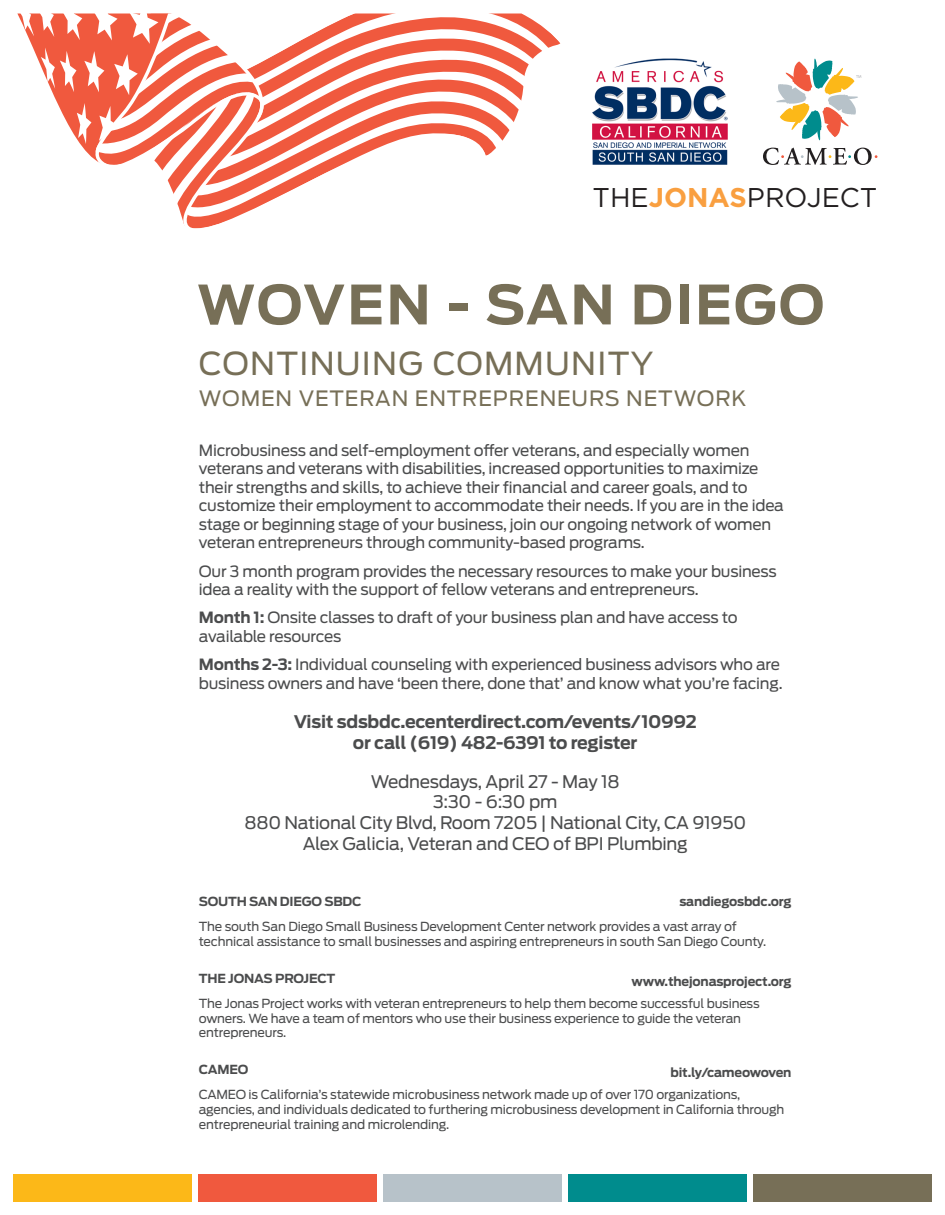
<style>
.page{position:relative;width:945px;height:1215px;background:#fff}
.page>*{position:absolute;margin:0;border:0;box-sizing:border-box;transform-origin:0 0}
.big_hed{font:700 53.85px "Antenna";letter-spacing:.035em;color:#776f57}
.big_hed-2{font:31.5px "Antenna";letter-spacing:.04em;color:#776f57}
.t1{font:27.15px "Gotham";color:#231f20}
.big_hed-3{font:21px "Antenna";letter-spacing:.04em;color:#776f57}
.t2{font:17.25px/20.7px "Antenna";letter-spacing:-.015em;color:#4b4c4d;text-align:center}
.t3{font:700 17.25px/20.7px "Antenna";letter-spacing:-.015em;color:#4b4c4d;text-align:center}
.t4{font:15.45px/18.6px "Antenna";letter-spacing:-.015em;color:#4b4c4d}
.t5{font:12.45px/15px "Antenna";letter-spacing:-.015em;color:#4b4c4d}
.t6{font:700 12.45px "Antenna";letter-spacing:-.015em;color:#4b4c4d}
.s1{font-weight:700;color:#f99f40}
.s2{font-weight:700}
</style>
<div class="page">
<svg style="left:183px;top:14px;width:378px;height:215px"></svg>
<svg style="left:17px;top:14px;width:260px;height:209px"></svg>
<div style="left:14px;top:1174px;width:178px;height:28px;background:#fcb818"></div>
<div style="left:198px;top:1174px;width:179px;height:28px;background:#f0593e"></div>
<div style="left:383px;top:1174px;width:179px;height:28px;background:#b7c2c9"></div>
<div style="left:568px;top:1174px;width:179px;height:28px;background:#008c8d"></div>
<div style="left:753px;top:1174px;width:178px;height:28px;background:#776f57"></div>
<svg style="left:776px;top:58px;width:85px;height:82px"></svg>
<svg style="left:763px;top:148px;width:115px;height:17px"></svg>
<img style="left:592px;top:58px;width:135px;height:107px">
<p class="t1" style="left:592px;top:180px;width:287px">THE<span class="s1">JONAS</span>PROJECT</p>
<p class="big_hed" style="left:197px;top:273px;width:629px">WOVEN - SAN DIEGO</p>
<p class="big_hed-2" style="left:199px;top:344px;width:456px">CONTINUING COMMUNITY</p>
<p class="big_hed-3" style="left:199px;top:386px;width:549px">WOMEN VETERAN ENTREPRENEURS NETWORK</p>
<p class="t4" style="left:199px;top:441px;width:587px">Microbusiness and self-employment offer veterans, and especially women veterans and veterans with disabilities, increased opportunities to maximize their strengths and skills, to achieve their financial and career goals, and to customize their employment to accommodate their needs. If you are in the idea stage or beginning stage of your business, join our ongoing network of women veteran entrepreneurs through community-based programs.</p>
<p class="t4" style="left:199px;top:562px;width:579px">Our 3 month program provides the necessary resources to make your business idea a reality with the support of fellow veterans and entrepreneurs.</p>
<p class="t4" style="left:199px;top:609px;width:540px"><span class="s2">Month 1:</span> Onsite classes to draft of your business plan and have access to available resources</p>
<p class="t4" style="left:199px;top:655px;width:585px"><span class="s2">Months 2-3:</span> Individual counseling with experienced business advisors who are business owners and have ‘been there, done that’ and know what you’re facing.</p>
<p class="t3" style="left:294px;top:711px;width:405px">Visit sdsbdc.ecenterdirect.com/events/10992 or call (619) 482-6391 to register</p>
<p class="t2" style="left:244px;top:771px;width:503px">Wednesdays, April 27 - May 18<br>3:30 - 6:30 pm<br>880 National City Blvd, Room 7205 | National City, CA 91950<br>Alex Galicia, Veteran and CEO of BPI Plumbing</p>
<p class="t6" style="left:679px;top:894px;width:114px">sandiegosbdc.org</p>
<p class="t6" style="left:199px;top:894px;width:164px">SOUTH SAN DIEGO SBDC</p>
<p class="t5" style="left:199px;top:919px;width:569px">The south San Diego Small Business Development Center network provides a vast array of technical assistance to small businesses and aspiring entrepreneurs in south San Diego County.</p>
<p class="t6" style="left:199px;top:971px;width:138px">THE JONAS PROJECT</p>
<p class="t5" style="left:199px;top:996px;width:562px">The Jonas Project works with veteran entrepreneurs to help them become successful business owners. We have a team of mentors who use their business experience to guide the veteran entrepreneurs.</p>
<p class="t6" style="left:632px;top:974px;width:162px">www.thejonasproject.org</p>
<p class="t6" style="left:199px;top:1062px;width:51px">CAMEO</p>
<p class="t5" style="left:199px;top:1087px;width:587px">CAMEO is California’s statewide microbusiness network made up of over 170 organizations, agencies, and individuals dedicated to furthering microbusiness development in California through entrepreneurial training and microlending.</p>
<p class="t6" style="left:670px;top:1065px;width:123px">bit.ly/cameowoven</p>
</div>
